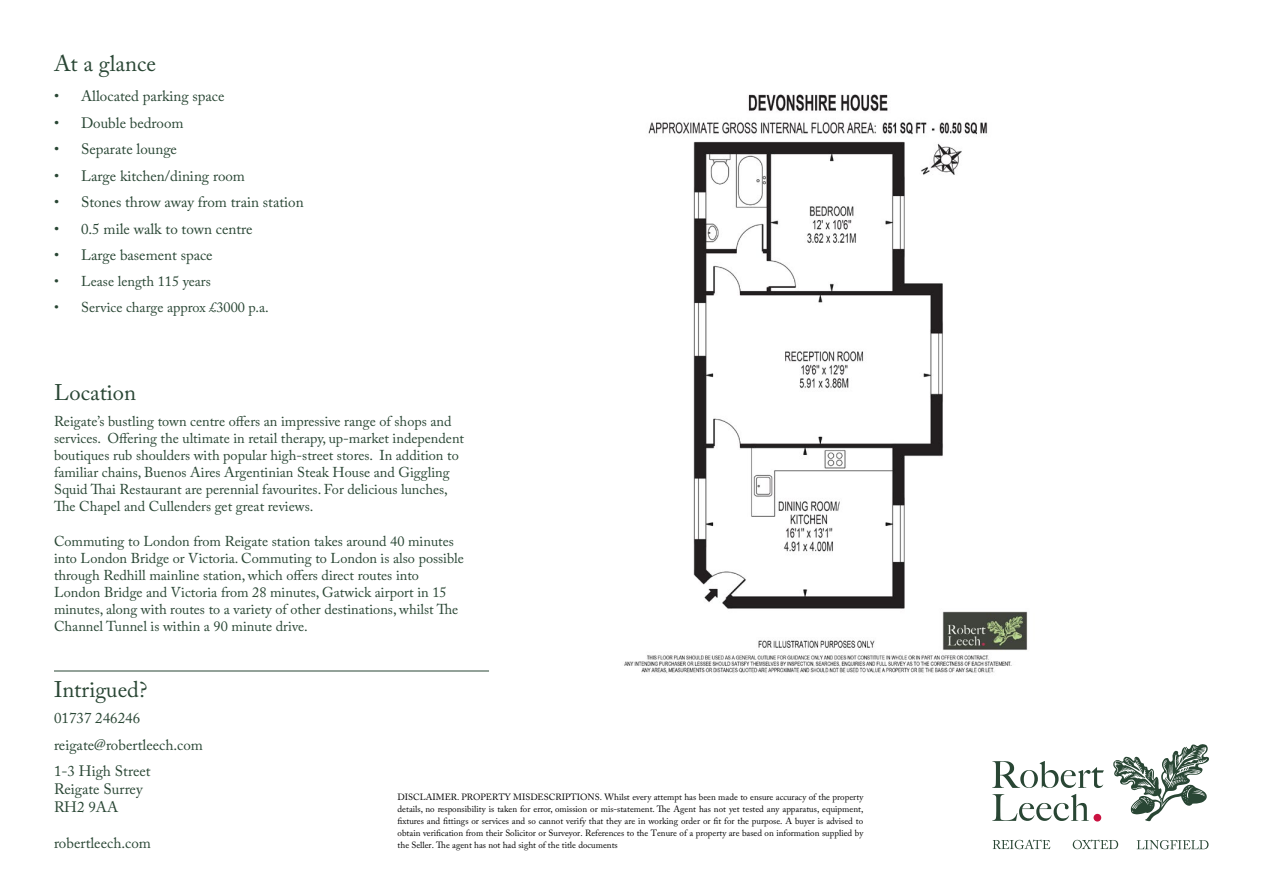
<style>
.page{position:relative;width:1263px;height:893px;background:#fff}
.page>*{position:absolute;margin:0;border:0;box-sizing:border-box;transform-origin:0 0}
.t1{font:22.5px "Adobe Caslon Pro";color:#294634}
.t2{font:15px/26.5px "Adobe Caslon Pro";color:#294634}
.t3{font:14.25px/17.1px "Adobe Caslon Pro";color:#294634}
.t4{font:9px/12px "Adobe Caslon Pro";color:#000;text-align:justify}
</style>
<div class="page">
<img style="left:624px;top:94px;width:404px;height:579px">
<hr style="left:54px;top:671px;width:435px;height:1px;background:#294634">
<svg style="left:993px;top:839px;width:57px;height:10px"></svg>
<svg style="left:1073px;top:839px;width:45px;height:10px"></svg>
<svg style="left:1137px;top:840px;width:71px;height:9px"></svg>
<div style="left:1093px;top:814px;width:8px;height:7px;background:#ca1241;border-radius:50%"></div>
<svg style="left:992px;top:761px;width:112px;height:27px"></svg>
<svg style="left:992px;top:794px;width:97px;height:27px"></svg>
<svg style="left:1113px;top:744px;width:96px;height:77px"></svg>
<h1 class="t1" style="left:54px;top:50px;width:103px">At a glance</h1>
<p class="t2" style="left:54px;top:83px;width:172px">• Allocated parking space</p>
<p class="t2" style="left:54px;top:109px;width:131px">• Double bedroom</p>
<p class="t2" style="left:54px;top:136px;width:124px">• Separate lounge</p>
<p class="t2" style="left:54px;top:162px;width:192px">• Large kitchen/dining room</p>
<p class="t2" style="left:54px;top:189px;width:251px">• Stones throw away from train station</p>
<p class="t2" style="left:54px;top:215px;width:200px">• 0.5 mile walk to town centre</p>
<p class="t2" style="left:54px;top:242px;width:160px">• Large basement space</p>
<p class="t3" style="left:54px;top:272px;width:158px">• Lease length 115 years</p>
<p class="t3" style="left:54px;top:298px;width:216px">• Service charge approx £3000 p.a.</p>
<h1 class="t1" style="left:54px;top:379px;width:83px">Location</h1>
<p class="t3" style="left:54px;top:412px;width:412px">Reigate’s bustling town centre offers an impressive range of shops and services. Offering the ultimate in retail therapy, up-market independent boutiques rub shoulders with popular high-street stores. In addition to familiar chains, Buenos Aires Argentinian Steak House and Giggling Squid Thai Restaurant are perennial favourites. For delicious lunches, The Chapel and Cullenders get great reviews.</p>
<p class="t3" style="left:54px;top:532px;width:411px">Commuting to London from Reigate station takes around 40 minutes into London Bridge or Victoria. Commuting to London is also possible through Redhill mainline station, which offers direct routes into London Bridge and Victoria from 28 minutes, Gatwick airport in 15 minutes, along with routes to a variety of other destinations, whilst The Channel Tunnel is within a 90 minute drive.</p>
<h1 class="t1" style="left:54px;top:676px;width:95px">Intrigued?</h1>
<p class="t2" style="left:54px;top:705px;width:150px">01737 246246 reigate@robertleech.com<br>1-3 High Street</p>
<p class="t2" style="left:54px;top:780px;width:90px;line-height:18px">Reigate Surrey<br>RH2 9AA</p>
<p class="t2" style="left:54px;top:830px;width:98px">robertleech.com</p>
<p class="t4" style="left:398px;top:791px;width:467px">DISCLAIMER. PROPERTY MISDESCRIPTIONS. Whilst every attempt has been made to ensure accuracy of the property details, no responsibility is taken for error, omission or mis-statement. The Agent has not yet tested any apparatus, equipment, fixtures and fittings or services and so cannot verify that they are in working order or fit for the purpose. A buyer is advised to obtain verification from their Solicitor or Surveyor. References to the Tenure of a property are based on information supplied by the Seller. The agent has not had sight of the title documents</p>
</div>
